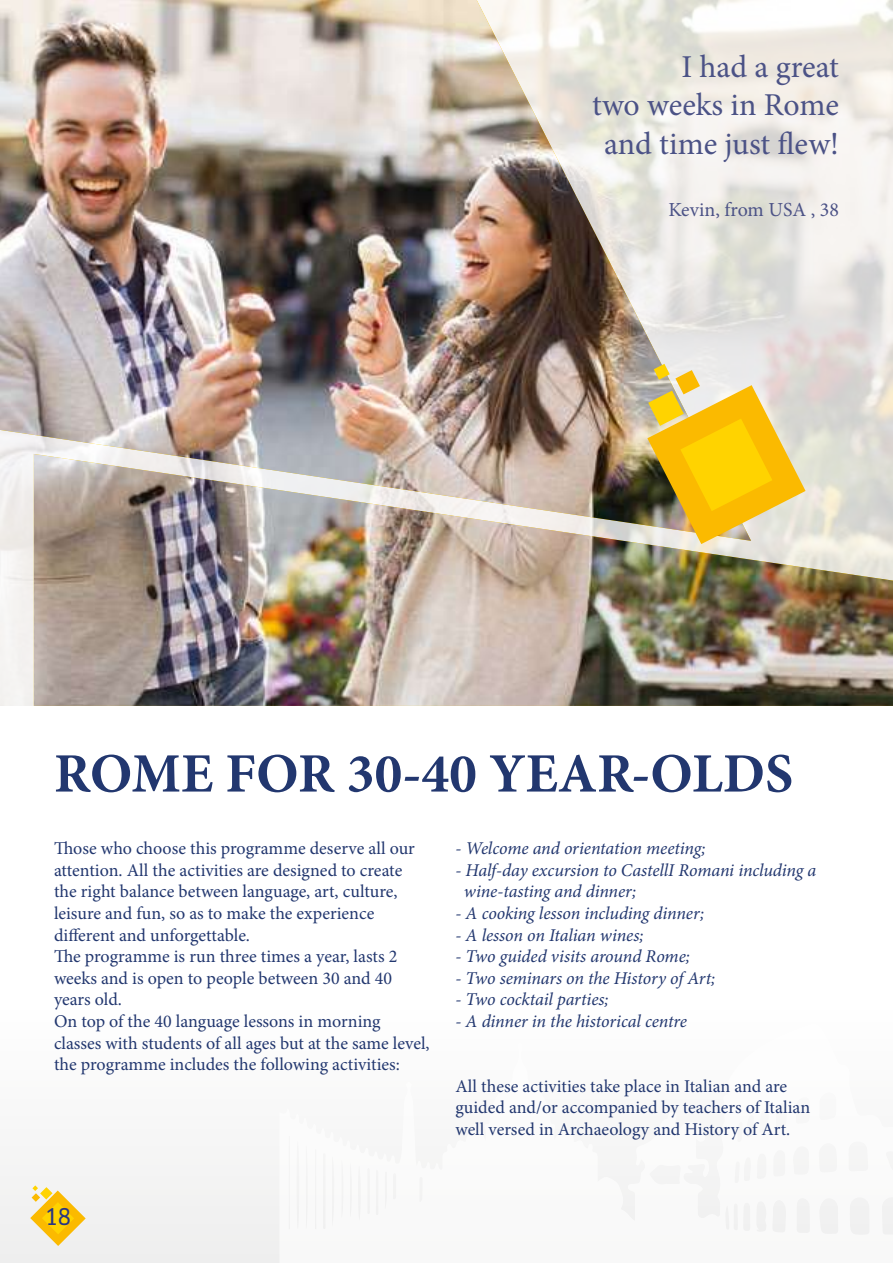
<style>
.page{position:relative;width:893px;height:1263px;background:#fff}
.page>*{position:absolute;margin:0;border:0;box-sizing:border-box;transform-origin:0 0}
.t1{font:700 55.65px "Minion Pro";color:#22376f}
.t2{font:31.8px/38.2px "Minion Pro";letter-spacing:-.005em;color:#4b5286;text-align:right}
.t3{font:22.5px "Clan Narrow News";color:#283583}
.t4{font:19.95px "Minion Pro";color:#4b5286}
.t5{font:18px/21.6px "Minion Pro";color:#22376f}
.t6{font:italic 18px/21.6px "Minion Pro";letter-spacing:-.01em;color:#22376f}
</style>
<div class="page">
<svg style="left:279px;top:1159px;width:614px;height:104px"></svg>
<img style="left:0;top:0;width:893px;height:706px">
<svg style="left:647px;top:364px;width:158px;height:180px;background:#e6c65b"></svg>
<svg style="left:30px;top:1185px;width:56px;height:61px"></svg>
<h2 class="t2" style="left:592px;top:48px;width:248px">I had a great<br>two weeks in Rome and time just flew!</h2>
<p class="t4" style="left:668px;top:196px;width:172px">Kevin, from USA , 38</p>
<h1 class="t1" style="left:54px;top:734px;width:741px">ROME FOR 30-40 YEAR-OLDS</h1>
<p class="t5" style="left:54px;top:838px;width:377px">Those who choose this programme deserve all our attention. All the activities are designed to create the right balance between language, art, culture, leisure and fun, so as to make the experience different and unforgettable.<br>The programme is run three times a year, lasts 2 weeks and is open to people between 30 and 40 years old.<br>On top of the 40 language lessons in morning classes with students of all ages but at the same level, the programme includes the following activities:</p>
<p class="t6" style="left:455px;top:837px;width:252px">- Welcome and orientation meeting;</p>
<p class="t6" style="left:464px;top:859px;width:354px;text-indent:-8px">- Half-day excursion to CastellI Romani including a wine-tasting and dinner;</p>
<p class="t6" style="left:455px;top:902px;width:250px">- A cooking lesson including dinner;</p>
<p class="t6" style="left:455px;top:924px;width:190px">- A lesson on Italian wines;</p>
<p class="t6" style="left:455px;top:945px;width:236px">- Two guided visits around Rome;</p>
<p class="t6" style="left:455px;top:967px;width:261px">- Two seminars on the History of Art;</p>
<p class="t6" style="left:455px;top:989px;width:155px">- Two cocktail parties;</p>
<p class="t6" style="left:455px;top:1010px;width:233px">- A dinner in the historical centre</p>
<p class="t3" style="left:45px;top:1203px;width:28px">18</p>
<p class="t5" style="left:455px;top:1075px;width:356px">All these activities take place in Italian and are guided and/or accompanied by teachers of Italian well versed in Archaeology and History of Art.</p>
</div>
